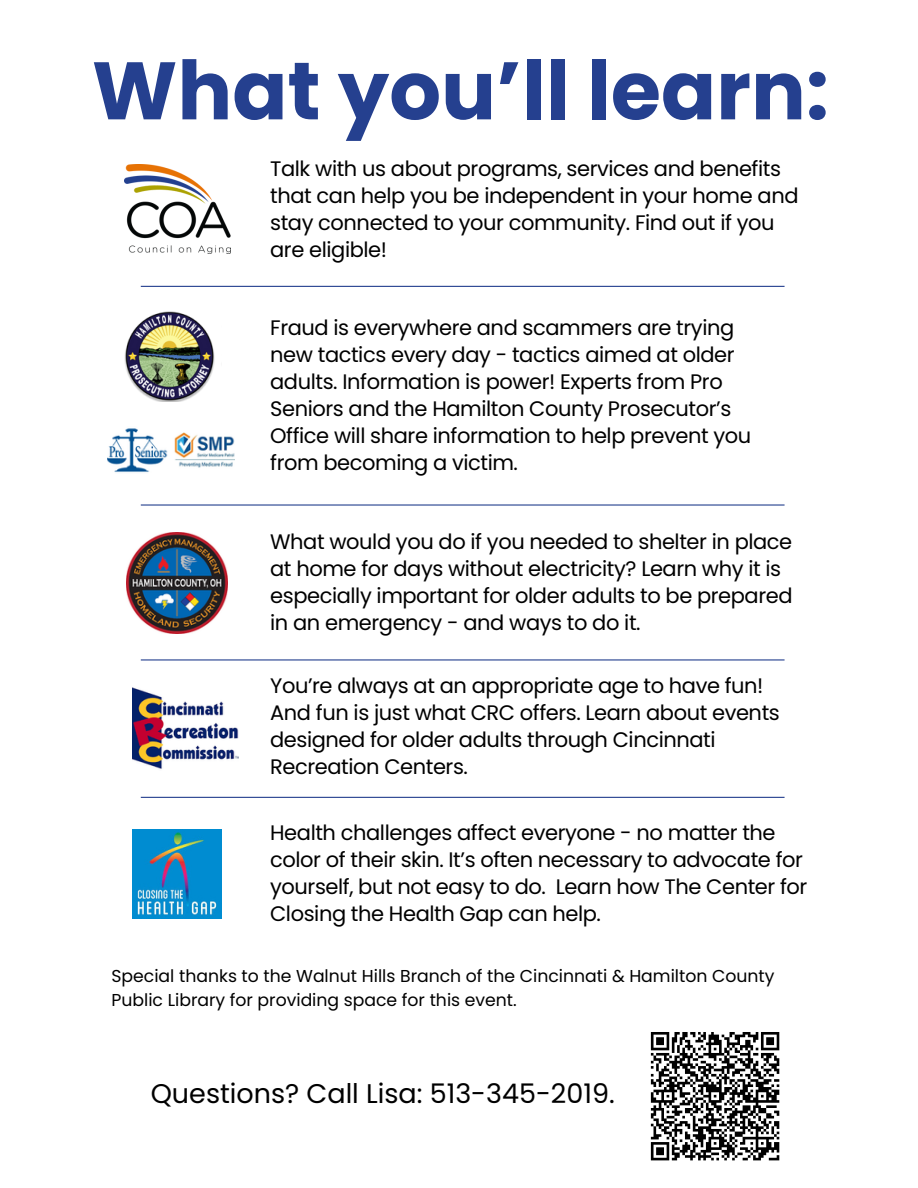
<style>
.page{position:relative;width:918px;height:1188px;background:#fff}
.page>*{position:absolute;margin:0;border:0;box-sizing:border-box;transform-origin:0 0}
.t1{font:700 81.45px "Poppins";color:#25408f}
.t2{font:27px "Poppins";color:#000}
.t3{font:21px/27px "Poppins";letter-spacing:-.02em;color:#000}
.t4{font:17.25px/23.7px "Poppins";color:#000}
</style>
<div class="page">
<img style="left:124px;top:312px;width:91px;height:90px">
<img style="left:125px;top:165px;width:105px;height:89px">
<img style="left:133px;top:687px;width:105px;height:82px">
<img style="left:127px;top:532px;width:101px;height:102px">
<img style="left:133px;top:830px;width:88px;height:88px">
<hr style="left:141px;top:286px;width:644px;height:1px;background:#25408f">
<hr style="left:141px;top:504px;width:644px;height:2px;background:#25408f">
<hr style="left:141px;top:659px;width:644px;height:2px;background:#25408f">
<hr style="left:141px;top:797px;width:644px;height:1px;background:#25408f">
<img style="left:107px;top:428px;width:127px;height:45px">
<svg style="left:650px;top:1032px;width:130px;height:129px"></svg>
<h3 class="t1" style="left:92px;top:34px;width:739px">What you’ll learn:</h3>
<p class="t3" style="left:270px;top:155px;width:530px">Talk with us about programs, services and benefits that can help you be independent in your home and stay connected to your community. Find out if you are eligible!</p>
<h3 class="t3" style="left:270px;top:314px;width:483px">Fraud is everywhere and scammers are trying new tactics every day - tactics aimed at older adults. Information is power! Experts from Pro Seniors and the Hamilton County Prosecutor’s Office will share information to help prevent you from becoming a victim.</h3>
<p class="t3" style="left:270px;top:528px;width:524px">What would you do if you needed to shelter in place at home for days without electricity? Learn why it is especially important for older adults to be prepared in an emergency - and ways to do it.</p>
<h3 class="t3" style="left:270px;top:673px;width:511px">You’re always at an appropriate age to have fun!<br>And fun is just what CRC offers. Learn about events designed for older adults through Cincinnati Recreation Centers.</h3>
<h2 class="t3" style="left:270px;top:819px;width:539px">Health challenges affect everyone - no matter the color of their skin. It’s often necessary to advocate for yourself, but not easy to do. Learn how The Center for Closing the Health Gap can help.</h2>
<p class="t4" style="left:111px;top:964px;width:665px">Special thanks to the Walnut Hills Branch of the Cincinnati &amp; Hamilton County<br>Public Library for providing space for this event.</p>
<h1 class="t2" style="left:151px;top:1074px;width:465px">Questions? Call Lisa: 513-345-2019.</h1>
</div>
